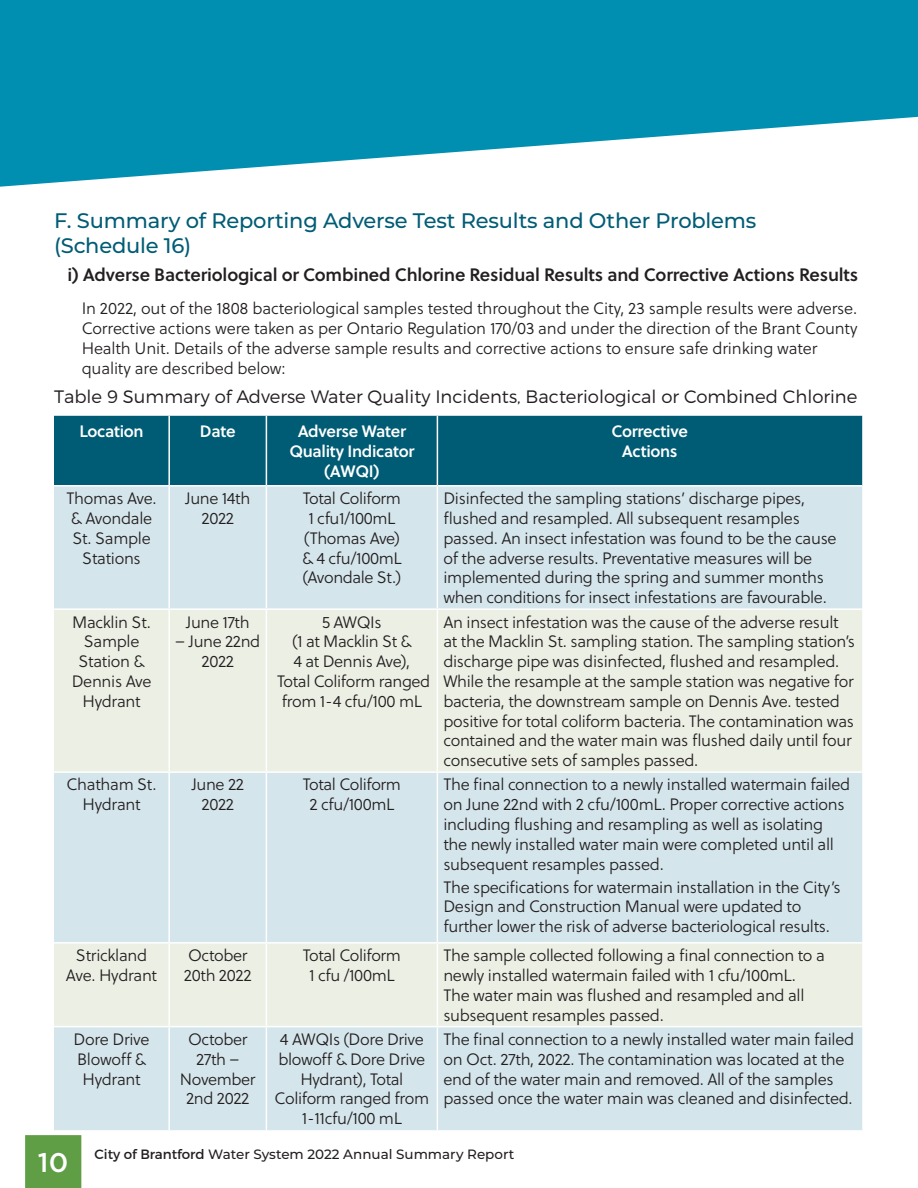
<style>
.page{position:relative;width:918px;height:1188px;background:#fff}
.page>*{position:absolute;margin:0;border:0;box-sizing:border-box;transform-origin:0 0}
.t1{font:500 27px "Gotham";color:#fff}
.subheader{font:500 21px/25.2px "Montserrat";letter-spacing:-.01em;color:#005c75}
.ii-style{font:18px "Soleil Sb";letter-spacing:-.01em;color:#231f20}
.figure-copy{font:300 18px "Montserrat";color:#231f20}
.Body_copy{font:16.5px/19.8px "Soleil Lt";letter-spacing:-.02em;color:#231f20;text-align:center}
.Subheader-reversed{font:16.5px/19.8px "Soleil Sb";letter-spacing:-.02em;color:#fff;text-align:center}
.t2{font:500 13.5px "Montserrat";color:#231f20}
.s1{font-weight:400}
</style>
<div class="page">
<svg style="left:0;top:0;width:918px;height:187px;fill:#008eb1"></svg>
<div style="left:25px;top:1135px;width:57px;height:53px;background:#5f9e45"></div>
<div style="left:54px;top:416px;width:808px;height:69px;background:#005c75"></div>
<div style="left:54px;top:487px;width:808px;height:643px;background:#d4e5eb"></div>
<svg style="left:54px;top:610px;width:808px;height:416px;background:#e1eae6"></svg>
<hr style="left:168px;top:416px;width:2px;height:69px;background:#fff">
<hr style="left:266px;top:416px;width:1px;height:69px;background:#fff">
<hr style="left:437px;top:416px;width:1px;height:69px;background:#fff">
<hr style="left:168px;top:487px;width:2px;height:121px;background:#fff">
<hr style="left:266px;top:487px;width:1px;height:121px;background:#fff">
<hr style="left:437px;top:487px;width:1px;height:121px;background:#fff">
<hr style="left:54px;top:608px;width:115px;height:2px;background:#fff">
<hr style="left:169px;top:608px;width:97px;height:2px;background:#fff">
<hr style="left:168px;top:610px;width:2px;height:161px;background:#fff">
<hr style="left:266px;top:608px;width:171px;height:2px;background:#fff">
<hr style="left:266px;top:610px;width:1px;height:161px;background:#fff">
<hr style="left:437px;top:608px;width:425px;height:2px;background:#fff">
<hr style="left:437px;top:610px;width:1px;height:161px;background:#fff">
<hr style="left:54px;top:771px;width:115px;height:2px;background:#fff">
<hr style="left:169px;top:771px;width:97px;height:2px;background:#fff">
<hr style="left:168px;top:773px;width:2px;height:169px;background:#fff">
<hr style="left:266px;top:771px;width:171px;height:2px;background:#fff">
<hr style="left:266px;top:773px;width:1px;height:169px;background:#fff">
<hr style="left:437px;top:771px;width:425px;height:2px;background:#fff">
<hr style="left:437px;top:773px;width:1px;height:169px;background:#fff">
<hr style="left:54px;top:942px;width:115px;height:2px;background:#fff">
<hr style="left:169px;top:942px;width:97px;height:2px;background:#fff">
<hr style="left:168px;top:944px;width:2px;height:82px;background:#fff">
<hr style="left:266px;top:942px;width:171px;height:2px;background:#fff">
<hr style="left:266px;top:944px;width:1px;height:82px;background:#fff">
<hr style="left:437px;top:942px;width:425px;height:2px;background:#fff">
<hr style="left:437px;top:944px;width:1px;height:82px;background:#fff">
<hr style="left:54px;top:1026px;width:115px;height:1px;background:#fff">
<hr style="left:169px;top:1026px;width:97px;height:1px;background:#fff">
<hr style="left:168px;top:1027px;width:2px;height:103px;background:#fff">
<hr style="left:266px;top:1026px;width:171px;height:1px;background:#fff">
<hr style="left:266px;top:1027px;width:1px;height:103px;background:#fff">
<hr style="left:437px;top:1026px;width:425px;height:1px;background:#fff">
<hr style="left:437px;top:1027px;width:1px;height:103px;background:#fff">
<h2 class="subheader" style="left:54px;top:207px;width:704px">F. Summary of Reporting Adverse Test Results and Other Problems (Schedule 16)</h2>
<p class="ii-style" style="left:68px;top:261px;width:792px">i) Adverse Bacteriological or Combined Chlorine Residual Results and Corrective Actions Results</p>
<p class="Body_copy" style="left:82px;top:299px;width:778px;text-align:left">In 2022, out of the 1808 bacteriological samples tested throughout the City, 23 sample results were adverse.<br>Corrective actions were taken as per Ontario Regulation 170/03 and under the direction of the Brant County Health Unit. Details of the adverse sample results and corrective actions to ensure safe drinking water quality are described below:</p>
<p class="figure-copy" style="left:54px;top:385px;width:805px">Table 9 Summary of Adverse Water Quality Incidents, Bacteriological or Combined Chlorine</p>
<h2 class="Subheader-reversed" style="left:80px;top:421px;width:66px">Location</h2>
<h2 class="Subheader-reversed" style="left:200px;top:421px;width:37px">Date</h2>
<h2 class="Subheader-reversed" style="left:289px;top:421px;width:127px">Adverse Water<br>Quality Indicator (AWQI)</h2>
<h2 class="Subheader-reversed" style="left:612px;top:421px;width:78px">Corrective<br>Actions</h2>
<p class="Body_copy" style="left:67px;top:488px;width:92px">Thomas Ave. &amp; Avondale<br>St. Sample<br>Stations</p>
<p class="Body_copy" style="left:185px;top:488px;width:67px">June 14th<br>2022</p>
<p class="Body_copy" style="left:302px;top:488px;width:101px">Total Coliform<br>1 cfu1/100mL (Thomas Ave) &amp; 4 cfu/100mL (Avondale St.)</p>
<p class="Body_copy" style="left:443px;top:488px;width:395px;text-align:left">Disinfected the sampling stations’ discharge pipes, flushed and resampled. All subsequent resamples passed. An insect infestation was found to be the cause of the adverse results. Preventative measures will be implemented during the spring and summer months when conditions for insect infestations are favourable.</p>
<p class="Body_copy" style="left:72px;top:612px;width:81px">Macklin St.<br>Sample<br>Station &amp;<br>Dennis Ave<br>Hydrant</p>
<p class="Body_copy" style="left:186px;top:612px;width:65px">June 17th</p>
<p class="Body_copy" style="left:277px;top:612px;width:155px">5 AWQIs<br>(1 at Macklin St &amp;<br>4 at Dennis Ave),<br>Total Coliform ranged from 1-4 cfu/100 mL</p>
<p class="Body_copy" style="left:443px;top:612px;width:413px;text-align:left">An insect infestation was the cause of the adverse result at the Macklin St. sampling station. The sampling station’s discharge pipe was disinfected, flushed and resampled.<br>While the resample at the sample station was negative for bacteria, the downstream sample on Dennis Ave. tested positive for total coliform bacteria. The contamination was contained and the water main was flushed daily until four consecutive sets of samples passed.</p>
<p class="Body_copy" style="left:175px;top:632px;width:87px">– June 22nd<br>2022</p>
<p class="Body_copy" style="left:67px;top:775px;width:92px">Chatham St.<br>Hydrant</p>
<p class="Body_copy" style="left:191px;top:775px;width:54px">June 22<br>2022</p>
<p class="Body_copy" style="left:303px;top:775px;width:100px">Total Coliform<br>2 cfu/100mL</p>
<p class="Body_copy" style="left:443px;top:775px;width:408px;text-align:left">The final connection to a newly installed watermain failed on June 22nd with 2 cfu/100mL. Proper corrective actions including flushing and resampling as well as isolating the newly installed water main were completed until all subsequent resamples passed.</p>
<p class="Body_copy" style="left:443px;top:877px;width:399px;text-align:left">The specifications for watermain installation in the City’s<br>Design and Construction Manual were updated to further lower the risk of adverse bacteriological results.</p>
<p class="Body_copy" style="left:66px;top:945px;width:93px">Strickland<br>Ave. Hydrant</p>
<p class="Body_copy" style="left:184px;top:945px;width:69px;text-align:left">October<br>20th 2022</p>
<p class="Body_copy" style="left:303px;top:945px;width:100px">Total Coliform<br>1 cfu /100mL</p>
<p class="Body_copy" style="left:443px;top:945px;width:383px;text-align:left">The sample collected following a final connection to a newly installed watermain failed with 1 cfu/100mL.<br>The water main was flushed and resampled and all subsequent resamples passed.</p>
<p class="Body_copy" style="left:74px;top:1029px;width:77px">Dore Drive<br>Blowoff &amp;<br>Hydrant</p>
<p class="Body_copy" style="left:180px;top:1029px;width:77px">October<br>27th –<br>November<br>2nd 2022</p>
<p class="Body_copy" style="left:275px;top:1029px;width:156px">4 AWQIs (Dore Drive blowoff &amp; Dore Drive<br>Hydrant), Total<br>Coliform ranged from<br>1-11cfu/100 mL</p>
<p class="Body_copy" style="left:443px;top:1029px;width:412px;text-align:left">The final connection to a newly installed water main failed on Oct. 27th, 2022. The contamination was located at the end of the water main and removed. All of the samples passed once the water main was cleaned and disinfected.</p>
<h1 class="t1" style="left:38px;top:1145px;width:32px">10</h1>
<p class="t2" style="left:94px;top:1145px;width:421px"><span class="s1">City of Brantford</span> Water System 2022 Annual Summary Report</p>
</div>
